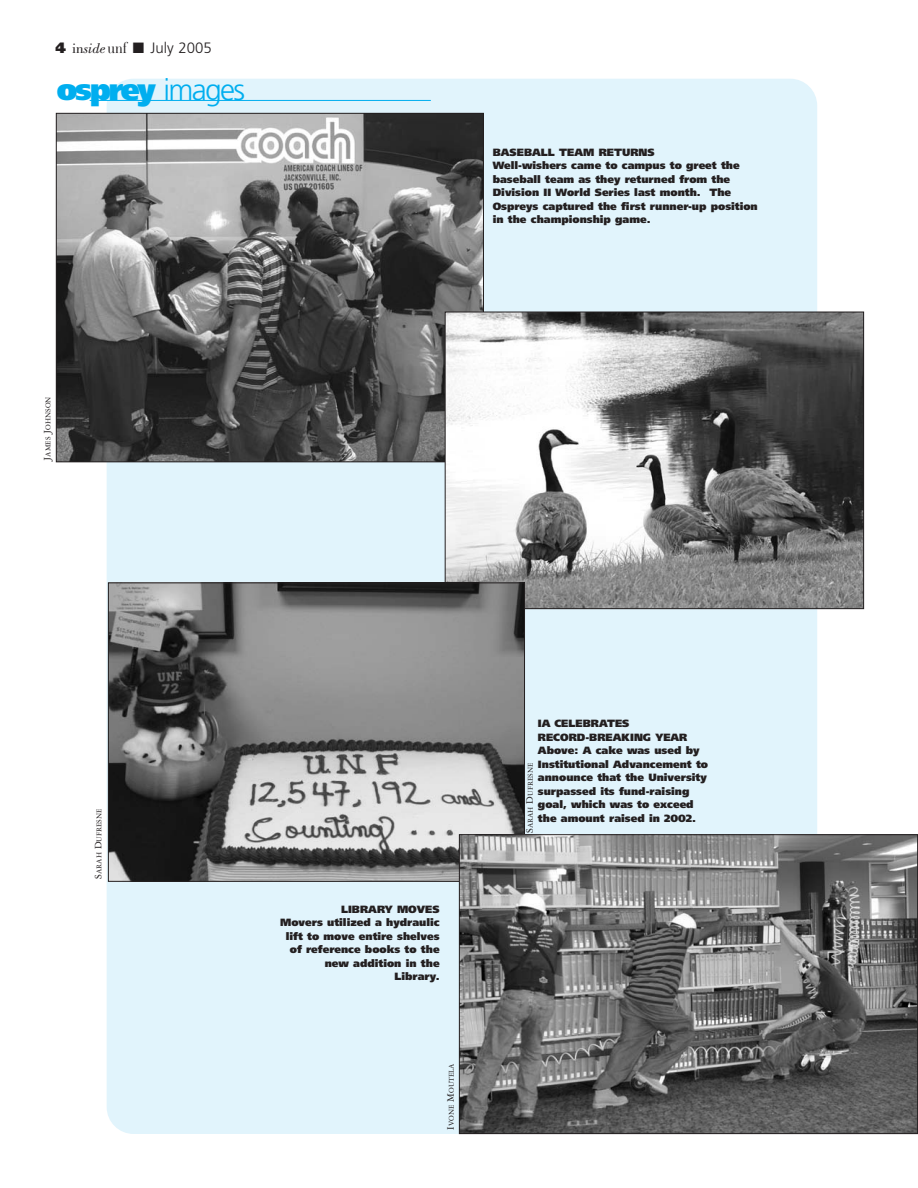
<style>
.page{position:relative;width:918px;height:1188px;background:#fff}
.page>*{position:absolute;margin:0;border:0;box-sizing:border-box;transform-origin:0 0}
.t1{font:900 30px "Frutiger";letter-spacing:-.075em;color:#00aeef}
.t2{font:300 15px "Frutiger";color:#231f20}
.t3{font:900 10.5px/13.5px "Frutiger";color:#231f20}
.t4{font:7.8px "Garamond Three";color:#231f20}
.s1{font-weight:900}
.s2{font-family:"Bodoni BT";font-weight:400}
.s3{font-family:"Bodoni BT";font-weight:400;font-style:italic}
.s4{font-family:"Bulmer BT";font-weight:400}
.s5{font-weight:300}
.s6{font-size:10.5px}
</style>
<div class="page">
<div style="left:107px;top:79px;width:710px;height:1055px;background:#e1f4fc;border-radius:27px"></div>
<img style="left:58px;top:115px;width:424px;height:345px">
<hr style="left:90px;top:100px;width:341px;height:1px;background:#00aeef">
<img style="left:447px;top:314px;width:415px;height:293px">
<div style="left:445px;top:312px;width:419px;height:297px;border:1px solid #231f20"></div>
<img style="left:110px;top:585px;width:413px;height:295px">
<div style="left:108px;top:583px;width:417px;height:299px;border:1px solid #231f20"></div>
<img style="left:461px;top:836px;width:455px;height:296px">
<div style="left:459px;top:834px;width:459px;height:300px;border:1px solid #231f20"></div>
<h2 class="t2" style="left:56px;top:42px;width:158px"><span class="s1">4</span> <span class="s2">in</span><span class="s3">side</span><span class="s4">unf</span> ■ July 2005</h2>
<h1 class="t1" style="left:57px;top:77px;width:190px">osprey <span class="s5">images</span></h1>
<p class="t4" style="left:45px;top:461px;width:65px;rotate:-90deg"><span class="s6">J</span>AMES <span class="s6">J</span>OHNSON</p>
<p class="t3" style="left:493px;top:146px;width:267px">BASEBALL TEAM RETURNS<br>Well-wishers came to campus to greet the baseball team as they returned from the Division II World Series last month. The Ospreys captured the first runner-up position in the championship game.</p>
<p class="t4" style="left:96px;top:879px;width:72px;rotate:-90deg"><span class="s6">S</span>ARAH <span class="s6">D</span>UFRESNE</p>
<p class="t3" style="left:280px;top:903px;width:161px;text-align:right">LIBRARY MOVES<br>Movers utilized a hydraulic lift to move entire shelves of reference books to the new addition in the<br>Library.</p>
<p class="t4" style="left:449px;top:1130px;width:68px;rotate:-90deg"><span class="s6">I</span>VONE <span class="s6">M</span>OUTELA</p>
<p class="t3" style="left:538px;top:718px;width:172px">IA CELEBRATES<br>RECORD-BREAKING YEAR<br>Above: A cake was used by<br>Institutional Advancement to announce that the University surpassed its fund-raising goal, which was to exceed the amount raised in 2002.</p>
<p class="t4" style="left:528px;top:833px;width:72px;rotate:-90deg"><span class="s6">S</span>ARAH <span class="s6">D</span>UFRESNE</p>
</div>
